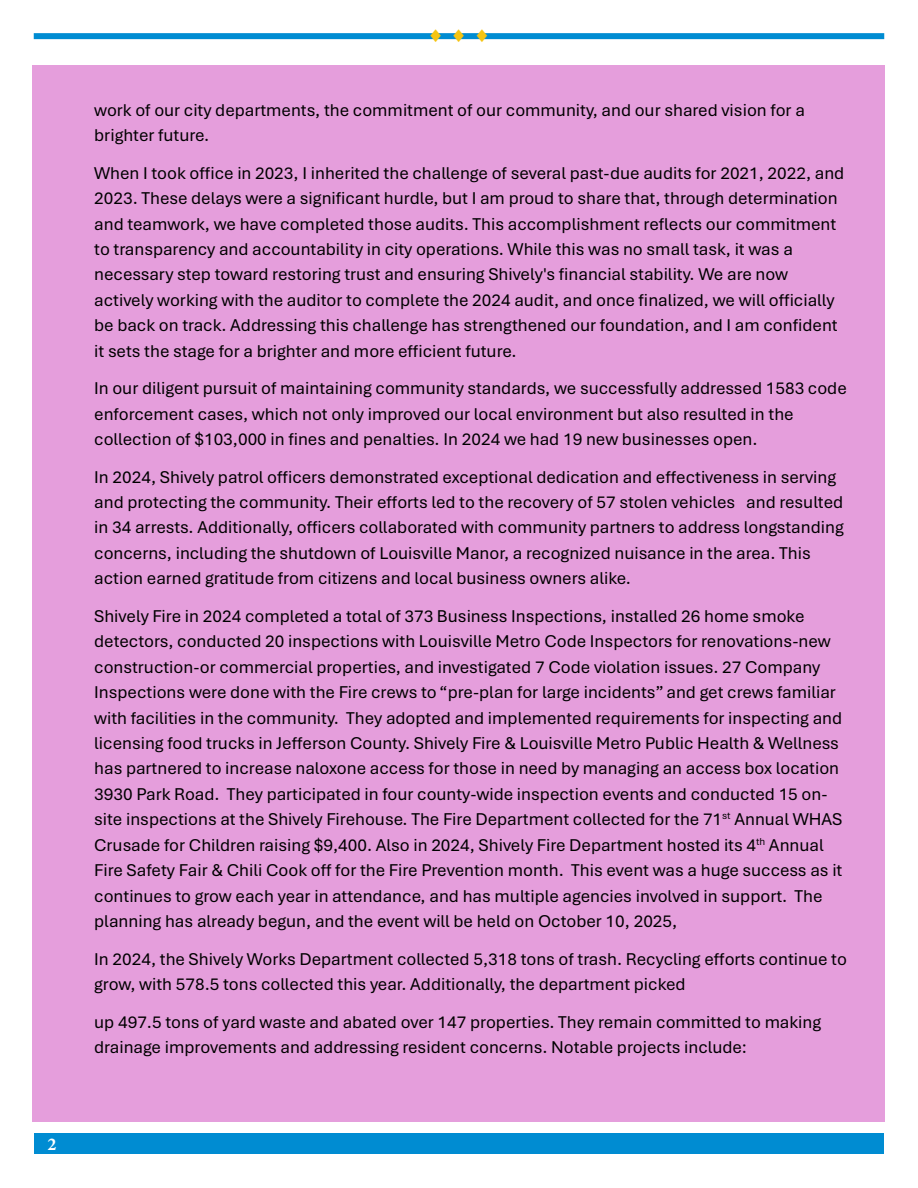
<style>
.page{position:relative;width:918px;height:1188px;background:#fff}
.page>*{position:absolute;margin:0;border:0;box-sizing:border-box;transform-origin:0 0}
.t1{font:18px/25.5px "Aptos";color:#000}
.t2{font:700 18px "Minion Pro";color:#fff}
.t3{font:15px "Dingbats One";color:#f5c412;scale:.8 1}
</style>
<div class="page">
<div style="left:34px;top:1133px;width:850px;height:21px;background:#008cd2"></div>
<div style="left:34px;top:33px;width:850px;height:6px;background:#008cd2"></div>
<div style="left:33px;top:65px;width:852px;height:1057px;background:#e59edc"></div>
<p class="t2" style="left:48px;top:1131px;width:10px">2</p>
<p class="t3" style="left:430px;top:28px;width:73px">◆ ◆ ◆</p>
<p class="t1" style="left:94px;top:96px;width:712px">work of our city departments, the commitment of our community, and our shared vision for a brighter future.</p>
<p class="t1" style="left:94px;top:159px;width:752px">When I took office in 2023, I inherited the challenge of several past-due audits for 2021, 2022, and 2023. These delays were a significant hurdle, but I am proud to share that, through determination and teamwork, we have completed those audits. This accomplishment reflects our commitment to transparency and accountability in city operations. While this was no small task, it was a necessary step toward restoring trust and ensuring Shively's financial stability. We are now actively working with the auditor to complete the 2024 audit, and once finalized, we will officially be back on track. Addressing this challenge has strengthened our foundation, and I am confident it sets the stage for a brighter and more efficient future.</p>
<p class="t1" style="left:94px;top:375px;width:754px">In our diligent pursuit of maintaining community standards, we successfully addressed 1583 code enforcement cases, which not only improved our local environment but also resulted in the collection of $103,000 in fines and penalties. In 2024 we had 19 new businesses open.</p>
<p class="t1" style="left:94px;top:463px;width:751px">In 2024, Shively patrol officers demonstrated exceptional dedication and effectiveness in serving and protecting the community. Their efforts led to the recovery of 57 stolen vehicles and resulted in 34 arrests. Additionally, officers collaborated with community partners to address longstanding concerns, including the shutdown of Louisville Manor, a recognized nuisance in the area. This action earned gratitude from citizens and local business owners alike.</p>
<p class="t1" style="left:94px;top:602px;width:750px">Shively Fire in 2024 completed a total of 373 Business Inspections, installed 26 home smoke detectors, conducted 20 inspections with Louisville Metro Code Inspectors for renovations-new construction-or commercial properties, and investigated 7 Code violation issues. 27 Company Inspections were done with the Fire crews to “pre-plan for large incidents” and get crews familiar with facilities in the community. They adopted and implemented requirements for inspecting and licensing food trucks in Jefferson County. Shively Fire &amp; Louisville Metro Public Health &amp; Wellness has partnered to increase naloxone access for those in need by managing an access box location 3930 Park Road. They participated in four county-wide inspection events and conducted 15 on&shy;site inspections at the Shively Firehouse. The Fire Department collected for the 71<sup>st</sup> Annual WHAS Crusade for Children raising $9,400. Also in 2024, Shively Fire Department hosted its 4<sup>th</sup> Annual Fire Safety Fair &amp; Chili Cook off for the Fire Prevention month. This event was a huge success as it continues to grow each year in attendance, and has multiple agencies involved in support. The planning has already begun, and the event will be held on October 10, 2025,</p>
<p class="t1" style="left:94px;top:945px;width:754px">In 2024, the Shively Works Department collected 5,318 tons of trash. Recycling efforts continue to grow, with 578.5 tons collected this year. Additionally, the department picked</p>
<p class="t1" style="left:94px;top:1008px;width:728px">up 497.5 tons of yard waste and abated over 147 properties. They remain committed to making drainage improvements and addressing resident concerns. Notable projects include:</p>
</div>
